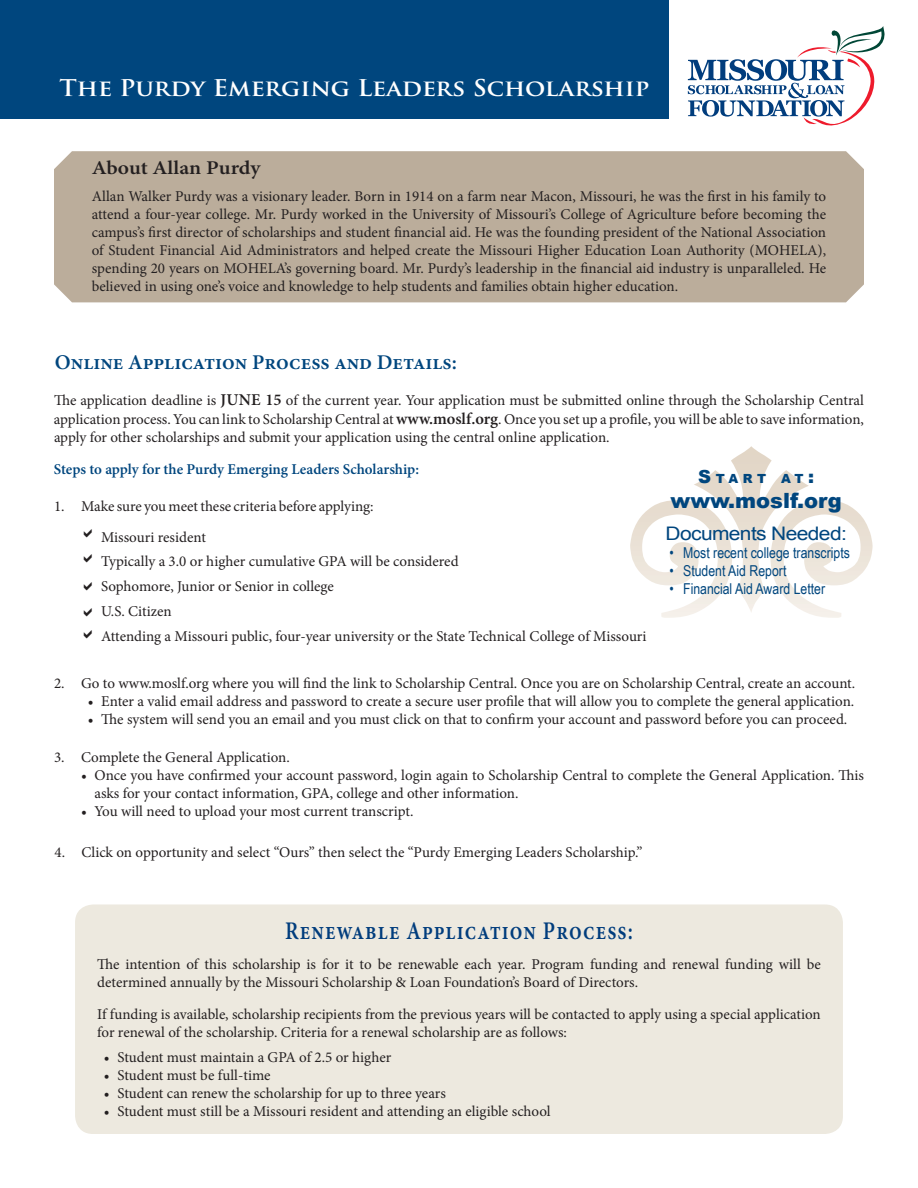
<style>
.page{position:relative;width:918px;height:1188px;background:#fff}
.page>*{position:absolute;margin:0;border:0;box-sizing:border-box;transform-origin:0 0}
.t1{font:600 25.35px "Minion Pro";letter-spacing:.05em;color:#013d7d;scale:.83 1}
.t2{font:700 22.5px "Trajan Pro";color:#fff;scale:1.09 1}
.t3{font:600 21px "Minion Pro";color:#00467e}
.t4{font:900 21px "Arial";color:#00467e}
.t5{font:600 19.5px "Minion Pro";color:#231f20;scale:1.11 1}
.t6{font:18.75px "Arial";letter-spacing:-.03em;color:#00467e;scale:1.12 1}
.t7{font:15px/18px "Minion Pro";letter-spacing:-.005em;color:#231f20}
.t8{font:15px "Arial Narrow";color:#00467e}
.t9{font:600 15px "Minion Pro";letter-spacing:.005em;color:#00467e}
.t10{font:900 12.6px "Arial";letter-spacing:.32em;color:#00467e}
.s1{font-weight:600;font-size:16.5px}
.s2{font-size:18px}
</style>
<div class="page">
<div style="left:0;top:0;width:669px;height:119px;background:#00467e"></div>
<svg style="left:688px;top:26px;width:197px;height:99px"></svg>
<div style="left:54px;top:151px;width:810px;height:151px;background:#bbad9b"></div>
<div style="left:75px;top:904px;width:768px;height:230px;background:#ede9df;border-radius:18px"></div>
<h2 class="t2" style="left:59px;top:74px;width:543px">The Purdy Emerging Leaders Scholarship</h2>
<h3 class="t5" style="left:92px;top:154px;width:154px">About Allan Purdy</h3>
<p class="t7" style="left:92px;top:187px;width:736px;text-align:justify">Allan Walker Purdy was a visionary leader. Born in 1914 on a farm near Macon, Missouri, he was the first in his family to attend a four-year college. Mr. Purdy worked in the University of Missouri’s College of Agriculture before becoming the campus’s first director of scholarships and student financial aid. He was the founding president of the National Association of Student Financial Aid Administrators and helped create the Missouri Higher Education Loan Authority (MOHELA), spending 20 years on MOHELA’s governing board. Mr. Purdy’s leadership in the financial aid industry is unparalleled. He believed in using one’s voice and knowledge to help students and families obtain higher education.</p>
<h3 class="t3" style="left:55px;top:348px;width:403px">Online Application Process and Details:</h3>
<p class="t7" style="left:54px;top:390px;width:812px;line-height:19.8px">The application deadline is <span class="s1">JUNE 15</span> of the current year. Your application must be submitted online through the Scholarship Central application process. You can link to Scholarship Central at <span class="s1">www.moslf.org</span>. Once you set up a profile, you will be able to save information,</p>
<p class="t7" style="left:54px;top:429px;width:557px">apply for other scholarships and submit your application using the central online application.</p>
<p class="t9" style="left:54px;top:459px;width:367px">Steps to apply for the Purdy Emerging Leaders Scholarship:</p>
<p class="t10" style="left:698px;top:469px;width:117px"><span class="s2">S</span>TART AT<span class="s2">:</span></p>
<h3 class="t4" style="left:671px;top:485px;width:173px">www.moslf.org</h3>
<p class="t6" style="left:666px;top:521px;width:163px">Documents Needed:</p>
<p class="t8" style="left:670px;top:542px;width:182px">• Most recent college transcripts</p>
<p class="t8" style="left:670px;top:560px;width:118px">• Student Aid Report</p>
<p class="t8" style="left:670px;top:578px;width:157px">• Financial Aid Award Letter</p>
<p class="t7" style="left:101px;top:490px;width:274px;line-height:31px;text-indent:-47px">1. Make sure you meet these criteria before applying:<br>Missouri resident</p>
<p class="t7" style="left:101px;top:549px;width:547px;line-height:24.8px">Typically a 3.0 or higher cumulative GPA will be considered<br>Sophomore, Junior or Senior in college<br>U.S. Citizen<br>Attending a Missouri public, four-year university or the State Technical College of Missouri</p>
<p class="t7" style="left:54px;top:674px;width:803px">2. Go to www.moslf.org where you will find the link to Scholarship Central. Once you are on Scholarship Central, create an account.</p>
<p class="t7" style="left:88px;top:692px;width:768px">• Enter a valid email address and password to create a secure user profile that will allow you to complete the general application.</p>
<p class="t7" style="left:88px;top:710px;width:761px">• The system will send you an email and you must click on that to confirm your account and password before you can proceed.</p>
<p class="t7" style="left:54px;top:748px;width:237px">3. Complete the General Application.</p>
<p class="t7" style="left:95px;top:766px;width:771px;text-indent:-14px">• Once you have confirmed your account password, login again to Scholarship Central to complete the General Application. This asks for your contact information, GPA, college and other information.</p>
<p class="t7" style="left:81px;top:802px;width:334px">• You will need to upload your most current transcript.</p>
<p class="t7" style="left:54px;top:843px;width:590px">4. Click on opportunity and select “Ours” then select the “Purdy Emerging Leaders Scholarship.”</p>
<h1 class="t1" style="left:285px;top:913px;width:421px">Renewable Application Process:</h1>
<p class="t7" style="left:97px;top:956px;width:725px">The intention of this scholarship is for it to be renewable each year. Program funding and renewal funding will be determined annually by the Missouri Scholarship &amp; Loan Foundation’s Board of Directors.</p>
<p class="t7" style="left:97px;top:1005px;width:725px">If funding is available, scholarship recipients from the previous years will be contacted to apply using a special application for renewal of the scholarship. Criteria for a renewal scholarship are as follows:</p>
<p class="t7" style="left:104px;top:1048px;width:289px">• Student must maintain a GPA of 2.5 or higher</p>
<p class="t7" style="left:104px;top:1066px;width:168px">• Student must be full-time</p>
<p class="t7" style="left:104px;top:1084px;width:343px">• Student can renew the scholarship for up to three years</p>
<p class="t7" style="left:104px;top:1102px;width:448px">• Student must still be a Missouri resident and attending an eligible school</p>
</div>
